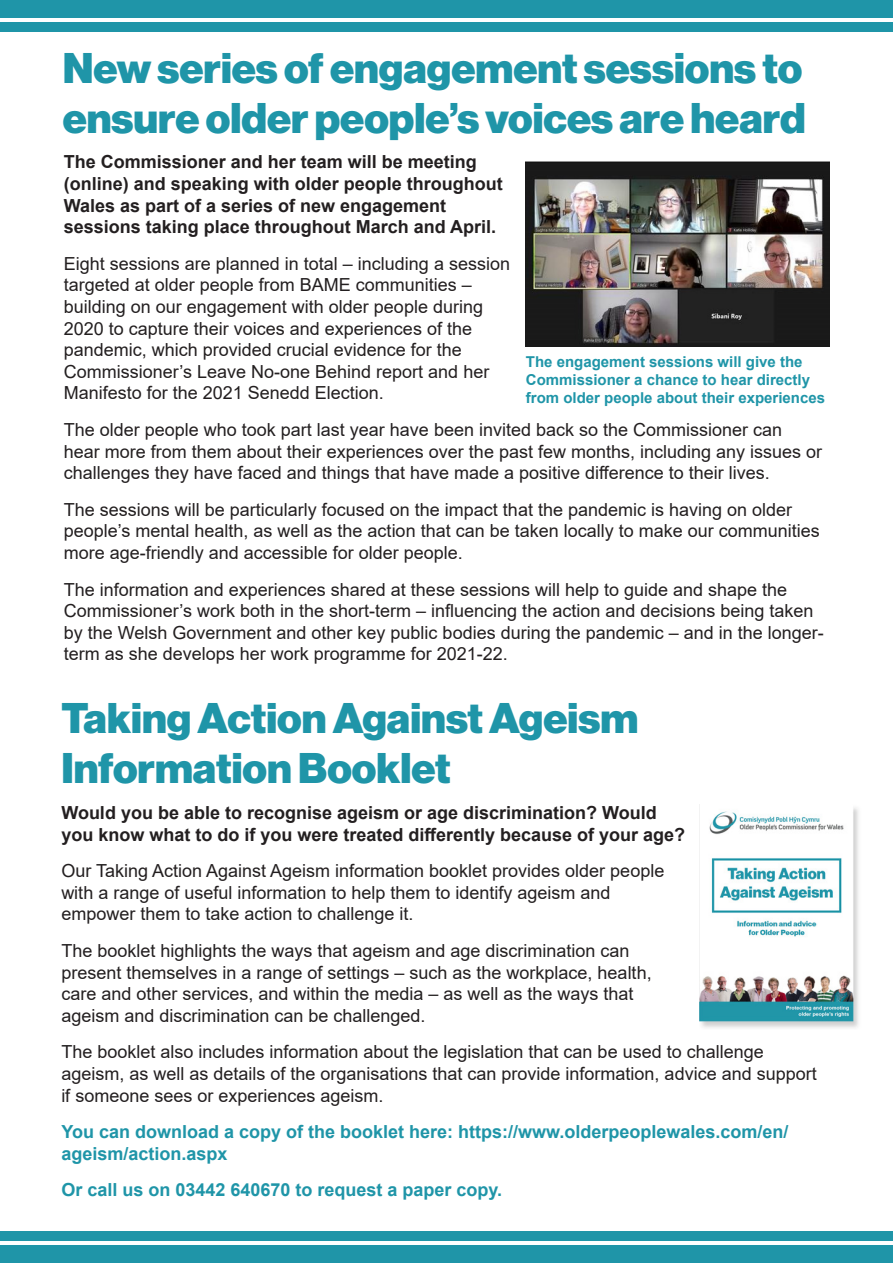
<style>
.page{position:relative;width:893px;height:1263px;background:#fff}
.page>*{position:absolute;margin:0;border:0;box-sizing:border-box;transform-origin:0 0}
.Headline{font:42px/50.4px "N Haas Grotesk DS Pro 95 Blk";color:#1f95a8}
.Body{font:18px/21.6px "Arial";color:#231f20}
.Body-2{font:700 18px/21.6px "Arial";color:#231f20}
.Body-3{font:700 18px/21.6px "Arial";color:#1f95a8}
.t1{font:700 15px/18px "Arial";color:#1f95a8}
</style>
<div class="page">
<div style="left:0;top:1246px;width:893px;height:17px;background:#1f95a8"></div>
<div style="left:0;top:1231px;width:893px;height:9px;background:#1f95a8"></div>
<div style="left:0;top:0;width:893px;height:17px;background:#1f95a8"></div>
<div style="left:0;top:23px;width:893px;height:9px;background:#1f95a8"></div>
<img style="left:526px;top:161px;width:304px;height:186px">
<img style="left:699px;top:805px;width:160px;height:223px">
<p class="Headline" style="left:63px;top:44px;width:744px">New series of engagement sessions to ensure older people’s voices are heard</p>
<p class="Body-2" style="left:64px;top:151px;width:441px">The Commissioner and her team will be meeting (online) and speaking with older people throughout Wales as part of a series of new engagement sessions taking place throughout March and April.</p>
<p class="Body" style="left:64px;top:252px;width:448px">Eight sessions are planned in total – including a session targeted at older people from BAME communities – building on our engagement with older people during 2020 to capture their voices and experiences of the pandemic, which provided crucial evidence for the Commissioner’s Leave No-one Behind report and her Manifesto for the 2021 Senedd Election.</p>
<p class="Body" style="left:64px;top:419px;width:760px">The older people who took part last year have been invited back so the Commissioner can hear more from them about their experiences over the past few months, including any issues or challenges they have faced and things that have made a positive difference to their lives.</p>
<p class="Body" style="left:64px;top:498px;width:758px">The sessions will be particularly focused on the impact that the pandemic is having on older people’s mental health, as well as the action that can be taken locally to make our communities more age-friendly and accessible for older people.</p>
<p class="Body" style="left:64px;top:578px;width:762px">The information and experiences shared at these sessions will help to guide and shape the Commissioner’s work both in the short-term – influencing the action and decisions being taken by the Welsh Government and other key public bodies during the pandemic – and in the longer&shy;term as she develops her work programme for 2021-22.</p>
<p class="t1" style="left:526px;top:352px;width:301px">The engagement sessions will give the<br>Commissioner a chance to hear directly from older people about their experiences</p>
<p class="Headline" style="left:61px;top:693px;width:578px">Taking Action Against Ageism<br>Information Booklet</p>
<p class="Body-2" style="left:61px;top:802px;width:625px">Would you be able to recognise ageism or age discrimination? Would you know what to do if you were treated differently because of your age?</p>
<p class="Body" style="left:61px;top:860px;width:604px">Our Taking Action Against Ageism information booklet provides older people with a range of useful information to help them to identify ageism and empower them to take action to challenge it.</p>
<p class="Body" style="left:61px;top:940px;width:592px">The booklet highlights the ways that ageism and age discrimination can present themselves in a range of settings – such as the workplace, health, care and other services, and within the media – as well as the ways that ageism and discrimination can be challenged.</p>
<p class="Body" style="left:61px;top:1041px;width:757px">The booklet also includes information about the legislation that can be used to challenge ageism, as well as details of the organisations that can provide information, advice and support if someone sees or experiences ageism.</p>
<p class="Body-3" style="left:61px;top:1121px;width:729px">You can download a copy of the booklet here: https://www.olderpeoplewales.com/en/ ageism/action.aspx</p>
<p class="Body-3" style="left:61px;top:1179px;width:442px">Or call us on 03442 640670 to request a paper copy.</p>
</div>
